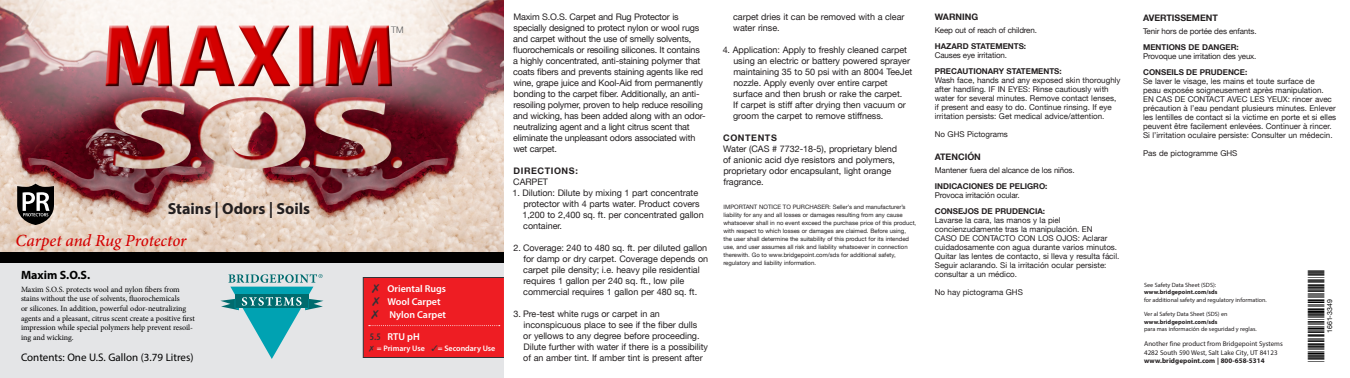
<style>
.page{position:relative;width:1350px;height:378px;background:#fff}
.page>*{position:absolute;margin:0;border:0;box-sizing:border-box;transform-origin:0 0}
.t1{font:22px "Free 3 of 9 Extended";color:#000}
.t2{font:italic 500 17px "Minion Pro";letter-spacing:-.01em;color:#d40000}
.t3{font:700 16px "Myriad Pro";color:#231f20}
.t4{font:700 12px "Myriad Pro";color:#000}
.t5{font:11px "Myriad Pro";color:#000}
.t6{font:600 10px "Myriad Pro";color:#fff}
.t7{font:9px/11px "Helvetica Neue LT";letter-spacing:-.005em;color:#231f20}
.t8{font:700 9px "Helvetica Neue LT";letter-spacing:.065em;color:#231f20}
.t9{font:300 9px "Helvetica Neue LT";color:#57585a}
.t10{font:700 8.9px "Helvetica Neue LT";color:#231f20}
.t11{font:8px/9px "Helvetica Neue LT";color:#231f20}
.t12{font:8px/9.6px "Minion Pro";letter-spacing:-.005em;color:#000}
.t13{font:8px "Helvetica Neue LT";letter-spacing:-.02em;color:#231f20}
.t14{font:700 8px "Helvetica Neue LT";color:#231f20}
.t15{font:600 8px "Myriad Pro";color:#fff}
.t16{font:7px "Myriad Pro";color:#231f20}
.t17{font:700 7px "Myriad Pro";letter-spacing:.01em;color:#231f20}
.t18{font:7px "Helvetica Neue LT";color:#000}
.t19{font:6.1px "Myriad Pro";color:#231f20}
.t20{font:700 6.1px "Myriad Pro";letter-spacing:.01em;color:#231f20}
.t21{font:6px/8px "Helvetica Neue LT";color:#231f20}
.s1{font-stretch:condensed;color:#343236}
.s2{color:#343236}
</style>
<div class="page">
<div style="left:0;top:263px;width:504px;height:115px;background:#e4e5e7"></div>
<div style="left:0;top:248px;width:504px;height:15px;background:#000"></div>
<div style="left:363px;top:277px;width:141px;height:81px;background:#ee1d23;border:1px solid #343236"></div>
<svg style="left:369px;top:325px;width:131px;height:1px"></svg>
<svg style="left:220px;top:274px;width:103px;height:85px;background:#8bc2c8"></svg>
<img style="left:0;top:0;width:504px;height:252px">
<svg style="left:17px;top:184px;width:37px;height:41px;background:#5b5855"></svg>
<p class="t3" style="left:168px;top:198px;width:144px">Stains | Odors | Soils</p>
<p class="t2" style="left:16px;top:228px;width:172px">Carpet and Rug Protector</p>
<p class="t4" style="left:21px;top:267px;width:71px">Maxim S.O.S.</p>
<p class="t12" style="left:21px;top:284px;width:175px">Maxim S.O.S. protects wool and nylon fibers from stains without the use of solvents, fluorochemicals<br>or silicones. In addition, powerful odor-neutralizing agents and a pleasant, citrus scent create a positive first impression while special polymers help prevent resoil&shy;ing and wicking.</p>
<p class="t5" style="left:21px;top:350px;width:174px">Contents: One U.S. Gallon (3.79 Litres)</p>
<p class="t9" style="left:391px;top:25px;width:14px">TM</p>
<p class="t6" style="left:387px;top:282px;width:60px">Oriental Rugs</p>
<p class="t6" style="left:387px;top:295px;width:55px">Wool Carpet</p>
<p class="t6" style="left:389px;top:308px;width:58px">Nylon Carpet</p>
<p class="t6" style="left:370px;top:330px;width:51px"><span class="s1">5.5</span> RTU pH</p>
<p class="t15" style="left:377px;top:343px;width:120px">= Primary Use <span class="s2">✓</span>= Secondary Use</p>
<p class="t7" style="left:513px;top:11px;width:194px">Maxim S.O.S. Carpet and Rug Protector is specially designed to protect nylon or wool rugs and carpet without the use of smelly solvents, fluorochemicals or resoiling silicones. It contains a highly concentrated, anti-staining polymer that coats fibers and prevents staining agents like red wine, grape juice and Kool-Aid from permanently bonding to the carpet fiber. Additionally, an anti&shy;resoiling polymer, proven to help reduce resoiling and wicking, has been added along with an odor&shy;neutralizing agent and a light citrus scent that eliminate the unpleasant odors associated with wet carpet.</p>
<p class="t8" style="left:514px;top:165px;width:66px">DIRECTIONS:</p>
<p class="t7" style="left:513px;top:176px;width:36px">CARPET</p>
<p class="t7" style="left:522px;top:187px;width:183px;text-indent:-10px">1. Dilution: Dilute by mixing 1 part concentrate protector with 4 parts water. Product covers 1,200 to 2,400 sq. ft. per concentrated gallon container.</p>
<p class="t7" style="left:523px;top:242px;width:186px;text-indent:-10px">2. Coverage: 240 to 480 sq. ft. per diluted gallon for damp or dry carpet. Coverage depends on carpet pile density; i.e. heavy pile residential requires 1 gallon per 240 sq. ft., low pile commercial requires 1 gallon per 480 sq. ft.</p>
<p class="t7" style="left:523px;top:308px;width:186px;text-indent:-10px">3. Pre-test white rugs or carpet in an inconspicuous place to see if the fiber dulls<br>or yellows to any degree before proceeding.<br>Dilute further with water if there is a possibility of an amber tint. If amber tint is present after</p>
<p class="t7" style="left:733px;top:11px;width:173px">carpet dries it can be removed with a clear water rinse.</p>
<p class="t7" style="left:733px;top:44px;width:181px;text-indent:-11px">4. Application: Apply to freshly cleaned carpet using an electric or battery powered sprayer maintaining 35 to 50 psi with an 8004 TeeJet nozzle. Apply evenly over entire carpet surface and then brush or rake the carpet.<br>If carpet is stiff after drying then vacuum or groom the carpet to remove stiffness.</p>
<p class="t8" style="left:723px;top:132px;width:55px">CONTENTS</p>
<p class="t7" style="left:723px;top:143px;width:176px">Water (CAS # 7732-18-5), proprietary blend of anionic acid dye resistors and polymers, proprietary odor encapsulant, light orange fragrance.</p>
<p class="t21" style="left:723px;top:203px;width:194px">IMPORTANT NOTICE TO PURCHASER: Seller’s and manufacturer’s liability for any and all losses or damages resulting from any cause whatsoever shall in no event exceed the purchase price of this product, with respect to which losses or damages are claimed. Before using,<br>the user shall determine the suitability of this product for its intended use, and user assumes all risk and liability whatsoever in connection therewith. Go to www.bridgepoint.com/sds for additional safety, regulatory and liability information.</p>
<p class="t10" style="left:935px;top:11px;width:45px">WARNING</p>
<p class="t13" style="left:935px;top:25px;width:104px">Keep out of reach of children.</p>
<p class="t14" style="left:935px;top:41px;width:93px">HAZARD STATEMENTS:</p>
<p class="t13" style="left:935px;top:50px;width:74px">Causes eye irritation.</p>
<p class="t14" style="left:935px;top:66px;width:128px">PRECAUTIONARY STATEMENTS:</p>
<p class="t11" style="left:935px;top:76px;width:187px">Wash face, hands and any exposed skin thoroughly after handling. IF IN EYES: Rinse cautiously with water for several minutes. Remove contact lenses, if present and easy to do. Continue rinsing. If eye irritation persists: Get medical advice/attention.</p>
<p class="t11" style="left:935px;top:130px;width:75px">No GHS Pictograms</p>
<p class="t10" style="left:935px;top:151px;width:48px">ATENCIÓN</p>
<p class="t13" style="left:935px;top:165px;width:141px">Mantener fuera del alcance de los niños.</p>
<p class="t14" style="left:935px;top:181px;width:114px">INDICACIONES DE PELIGRO:</p>
<p class="t13" style="left:935px;top:190px;width:86px">Provoca irritación ocular.</p>
<p class="t14" style="left:935px;top:206px;width:112px">CONSEJOS DE PRUDENCIA:</p>
<p class="t11" style="left:935px;top:216px;width:186px">Lavarse la cara, las manos y la piel concienzudamente tras la manipulación. EN<br>CASO DE CONTACTO CON LOS OJOS: Aclarar cuidadosamente con agua durante varios minutos.<br>Quitar las lentes de contacto, si lleva y resulta fácil.<br>Seguir aclarando. Si la irritación ocular persiste: consultar a un médico.</p>
<p class="t11" style="left:935px;top:288px;width:90px">No hay pictograma GHS</p>
<p class="t10" style="left:1143px;top:13px;width:76px">AVERTISSEMENT</p>
<p class="t13" style="left:1143px;top:27px;width:115px">Tenir hors de portée des enfants.</p>
<p class="t14" style="left:1143px;top:43px;width:97px">MENTIONS DE DANGER:</p>
<p class="t13" style="left:1143px;top:52px;width:115px">Provoque une irritation des yeux.</p>
<p class="t14" style="left:1143px;top:68px;width:106px">CONSEILS DE PRUDENCE:</p>
<p class="t11" style="left:1143px;top:77px;width:195px">Se laver le visage, les mains et toute surface de<br>peau exposée soigneusement après manipulation.<br>EN CAS DE CONTACT AVEC LES YEUX: rincer avec précaution à l’eau pendant plusieurs minutes. Enlever les lentilles de contact si la victime en porte et si elles peuvent être facilement enlevées. Continuer à rincer.</p>
<p class="t11" style="left:1143px;top:131px;width:191px">Si l’irritation oculaire persiste: Consulter un médecin.</p>
<p class="t11" style="left:1143px;top:149px;width:96px">Pas de pictogramme GHS</p>
<p class="t19" style="left:1144px;top:281px;width:73px">See Safety Data Sheet (SDS):</p>
<p class="t20" style="left:1144px;top:288px;width:75px">www.bridgepoint.com/sds</p>
<p class="t19" style="left:1144px;top:296px;width:124px">for additional safety and regulatory information.</p>
<p class="t19" style="left:1144px;top:311px;width:85px">Ver al Safety Data Sheet (SDS) en</p>
<p class="t20" style="left:1144px;top:318px;width:75px">www.bridgepoint.com/sds</p>
<p class="t19" style="left:1144px;top:325px;width:114px">para mas información de seguridad y reglas.</p>
<p class="t16" style="left:1144px;top:340px;width:140px">Another fine product from Bridgepoint Systems</p>
<p class="t16" style="left:1144px;top:348px;width:135px">4282 South 590 West, Salt Lake City, UT 84123</p>
<p class="t17" style="left:1144px;top:356px;width:122px">www.bridgepoint.com | 800-658-5314</p>
<p class="t1" style="left:1304px;top:362px;width:94px;rotate:-90deg">*1661-3349*</p>
<p class="t18" style="left:1325px;top:333px;width:35px;rotate:-90deg">1661-3349</p>
</div>
